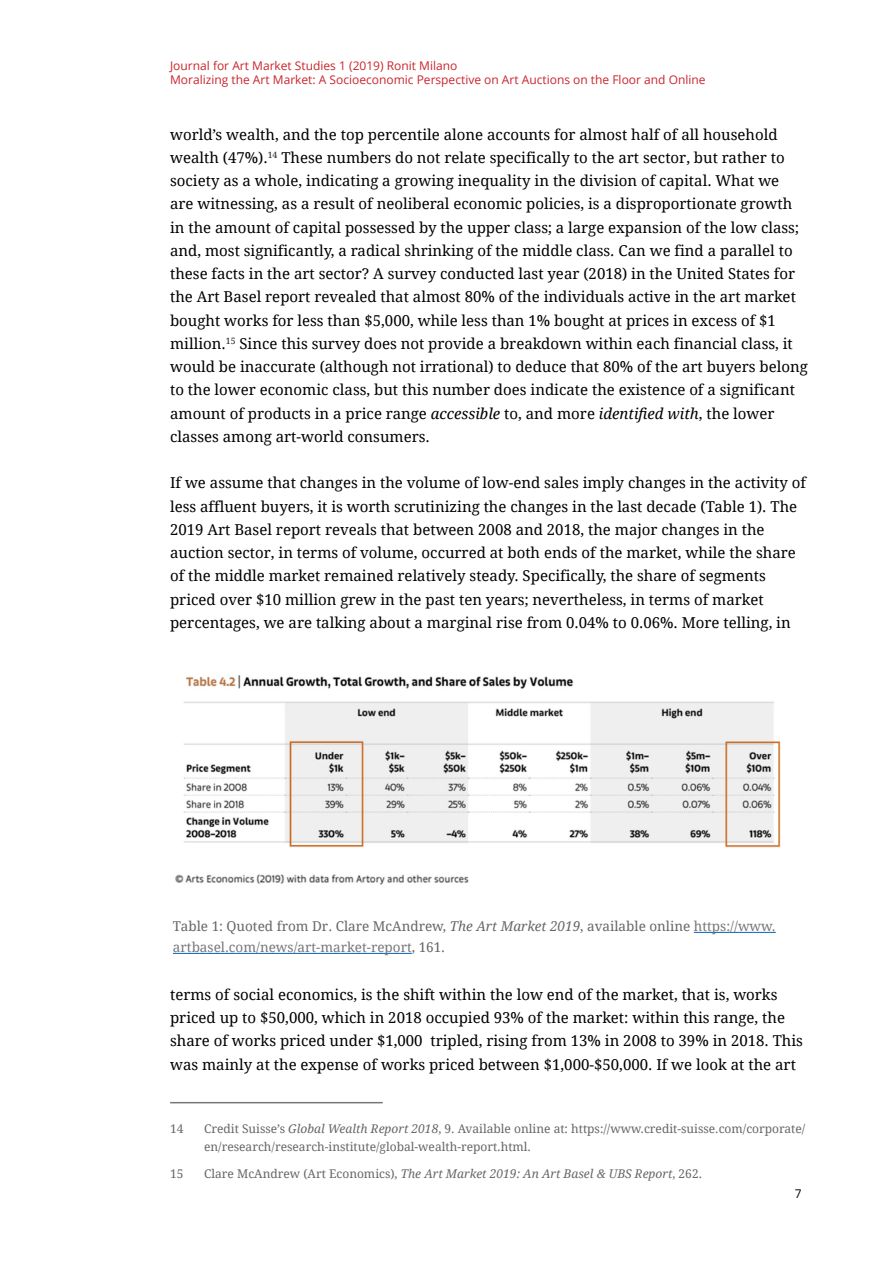
<style>
.page{position:relative;width:893px;height:1263px;background:#fff}
.page>*{position:absolute;margin:0;border:0;box-sizing:border-box;transform-origin:0 0}
.fkm-standard-absatz{font:15px/23.2px "Droid Serif";color:#000}
.t1{font:13.5px/21px "Droid Serif";color:#666}
.fkm-fussnoten{font:12px/18px "Droid Serif";color:#666}
.t2{font:12px/14.4px "Open Sans";color:#ca252c}
.fkm-fussnoten-2{font:italic 12px "Droid Serif";color:#666}
.t3{font:12px "Open Sans";color:#000}
.s1{font-style:italic}
.s2{color:#777}
.s3{font-style:normal}
</style>
<div class="page">
<hr style="left:170px;top:1102px;width:213px;height:1px;background:#777">
<hr style="left:694px;top:932px;width:82px;height:1px;background:#0563c1">
<hr style="left:173px;top:953px;width:239px;height:1px;background:#0563c1">
<img style="left:175px;top:675px;width:606px;height:210px">
<p class="t2" style="left:170px;top:58px;width:537px">Journal for Art Market Studies 1 (2019) Ronit Milano<br>Moralizing the Art Market: A Socioeconomic Perspective on Art Auctions on the Floor and Online</p>
<p class="fkm-standard-absatz" style="left:170px;top:123px;width:639px">world’s wealth, and the top percentile alone accounts for almost half of all household wealth (47%).<sup>14</sup> These numbers do not relate specifically to the art sector, but rather to society as a whole, indicating a growing inequality in the division of capital. What we<br>are witnessing, as a result of neoliberal economic policies, is a disproportionate growth in the amount of capital possessed by the upper class; a large expansion of the low class; and, most significantly, a radical shrinking of the middle class. Can we find a parallel to these facts in the art sector? A survey conducted last year (2018) in the United States for the Art Basel report revealed that almost 80% of the individuals active in the art market bought works for less than $5,000, while less than 1% bought at prices in excess of $1 million.<sup>15</sup> Since this survey does not provide a breakdown within each financial class, it would be inaccurate (although not irrational) to deduce that 80% of the art buyers belong to the lower economic class, but this number does indicate the existence of a significant amount of products in a price range <span class="s1">accessible</span> to, and more <span class="s1">identified with</span>, the lower classes among art-world consumers.</p>
<p class="fkm-standard-absatz" style="left:170px;top:471px;width:637px">If we assume that changes in the volume of low-end sales imply changes in the activity of less affluent buyers, it is worth scrutinizing the changes in the last decade (Table 1). The 2019 Art Basel report reveals that between 2008 and 2018, the major changes in the auction sector, in terms of volume, occurred at both ends of the market, while the share of the middle market remained relatively steady. Specifically, the share of segments priced over $10 million grew in the past ten years; nevertheless, in terms of market percentages, we are talking about a marginal rise from 0.04% to 0.06%. More telling, in</p>
<p class="t1" style="left:173px;top:916px;width:604px">Table 1: Quoted from Dr. Clare McAndrew, <span class="s1">The Art Market 2019</span>, available online <span class="s2">https://www. artbasel.com/news/art-market-report</span>, 161.</p>
<p class="fkm-standard-absatz" style="left:170px;top:983px;width:634px">terms of social economics, is the shift within the low end of the market, that is, works priced up to $50,000, which in 2018 occupied 93% of the market: within this range, the share of works priced under $1,000 tripled, rising from 13% in 2008 to 39% in 2018. This was mainly at the expense of works priced between $1,000-$50,000. If we look at the art</p>
<p class="fkm-fussnoten" style="left:170px;top:1120px;width:15px">14</p>
<p class="fkm-fussnoten" style="left:204px;top:1120px;width:603px">Credit Suisse’s <span class="s1">Global Wealth Report 2018</span>, 9. Available online at: https://www.credit-suisse.com/corporate/ en/research/research-institute/global-wealth-report.html.</p>
<p class="fkm-fussnoten" style="left:170px;top:1165px;width:15px">15</p>
<p class="fkm-fussnoten-2" style="left:204px;top:1165px;width:500px"><span class="s3">Clare McAndrew (Art Economics),</span> The Art Market 2019: An Art Basel &amp; UBS Report<span class="s3">, 262.</span></p>
<p class="t3" style="left:795px;top:1185px;width:8px">7</p>
</div>
